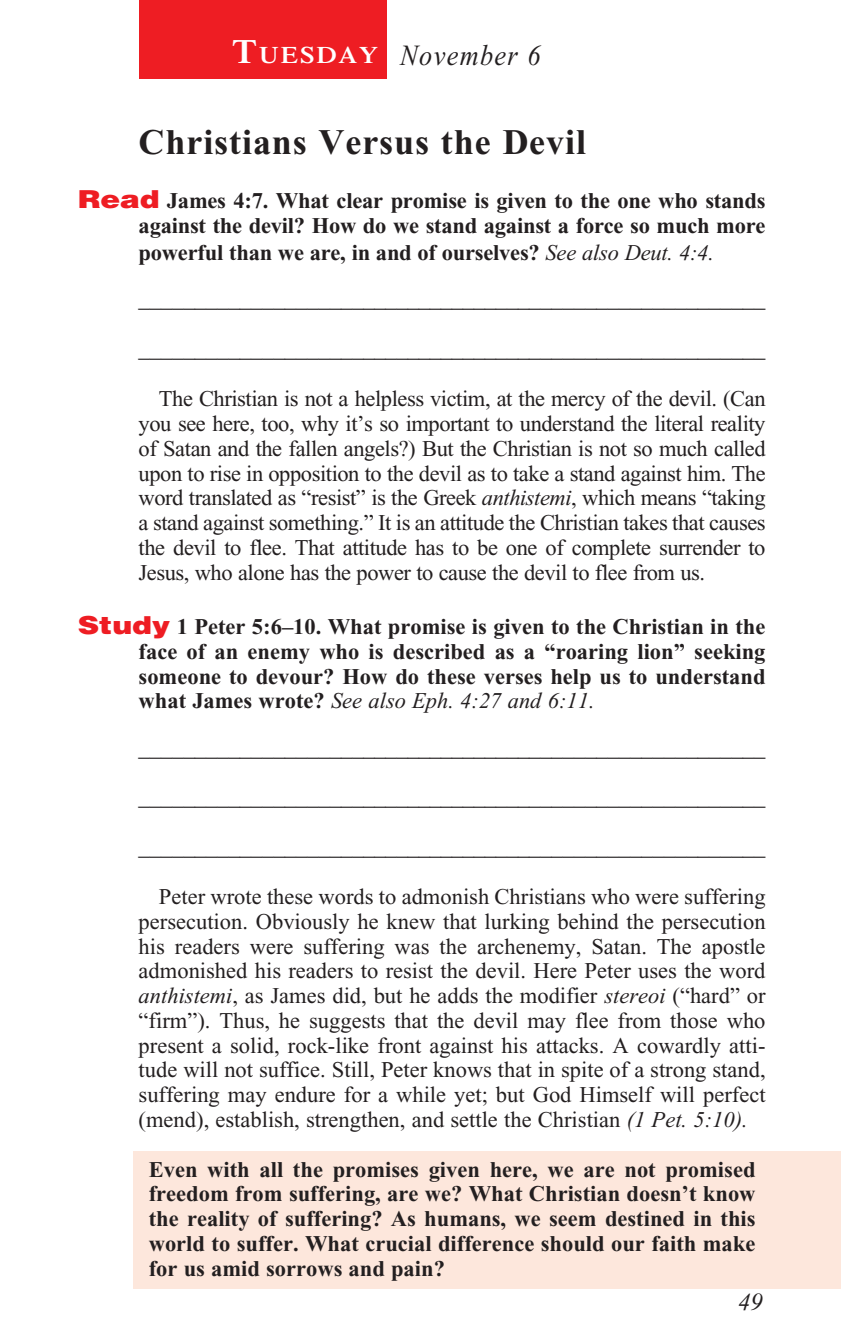
<style>
.page{position:relative;width:841px;height:1337px;background:#fff}
.page>*{position:absolute;margin:0;border:0;box-sizing:border-box;transform-origin:0 0}
._01-Daily_head{font:700 36px "Times New Roman";letter-spacing:.025em;color:#231f20}
._00-Month-Day{font:italic 29.25px "Times New Roman";letter-spacing:.05em;color:#231f20;scale:.9 1}
.t1{font:italic 24.75px "Times New Roman";color:#231f20}
.t2{font:600 23.62px "Times";letter-spacing:.07em;color:#fff;scale:1.1 1}
._4-Body_Copy{font:22.5px/24.8px "Times New Roman";letter-spacing:-.01em;color:#231f20;text-align:justify}
._6-question{font:700 22.5px/24.8px "Times New Roman";letter-spacing:-.01em;color:#231f20;text-align:right}
.x-screened_box-text{font:700 22.5px/24.8px "Times New Roman";color:#231f20;text-align:justify}
.s1{font-size:33.75px}
.s2{font-family:"Helvetica";font-weight:900;font-size:24.75px;color:#ee1d23}
.s3{font-weight:400;font-style:italic}
.s4{font-style:italic}
</style>
<div class="page">
<div style="left:134px;top:1151px;width:706px;height:137px;background:#fde7dc"></div>
<div style="left:140px;top:0;width:247px;height:78px;background:#ee1d23"></div>
<p class="t2" style="left:232px;top:41px;width:134px"><span class="s1">T</span>UESDAY</p>
<p class="_00-Month-Day" style="left:400px;top:40px;width:158px">November 6</p>
<p class="_01-Daily_head" style="left:139px;top:122px;width:449px">Christians Versus the Devil</p>
<p class="_6-question" style="left:78px;top:188px;width:689px"><span class="s2">Read</span> James 4:7. What clear promise is given to the one who stands against the devil? How do we stand against a force so much more</p>
<p class="_6-question" style="left:139px;top:240px;width:576px">powerful than we are, in and of ourselves? <span class="s3">See also Deut. 4:4.</span></p>
<p class="_4-Body_Copy" style="left:139px;top:287px;width:628px">________________________________________________________</p>
<p class="_4-Body_Copy" style="left:139px;top:337px;width:628px">________________________________________________________</p>
<p class="_4-Body_Copy" style="left:139px;top:386px;width:628px;text-indent:20px">The Christian is not a helpless victim, at the mercy of the devil. (Can you see here, too, why it’s so important to understand the literal reality of Satan and the fallen angels?) But the Christian is not so much called upon to rise in opposition to the devil as to take a stand against him. The word translated as “resist” is the Greek <span class="s4">anthistemi</span>, which means “taking a stand against something.” It is an attitude the Christian takes that causes the devil to flee. That attitude has to be one of complete surrender to Jesus, who alone has the power to cause the devil to flee from us.</p>
<p class="_6-question" style="left:139px;top:614px;width:628px;text-align:justify;text-indent:-61px"><span class="s2">Study</span> 1 Peter 5:6–10. What promise is given to the Christian in the face of an enemy who is described as a “roaring lion” seeking someone to devour? How do these verses help us to understand what James wrote? <span class="s3">See also Eph. 4:27 and 6:11.</span></p>
<p class="_4-Body_Copy" style="left:139px;top:736px;width:628px">________________________________________________________</p>
<p class="_4-Body_Copy" style="left:139px;top:785px;width:628px">________________________________________________________</p>
<p class="_4-Body_Copy" style="left:139px;top:835px;width:628px">________________________________________________________</p>
<p class="_4-Body_Copy" style="left:139px;top:884px;width:628px;text-indent:20px">Peter wrote these words to admonish Christians who were suffering persecution. Obviously he knew that lurking behind the persecution his readers were suffering was the archenemy, Satan. The apostle admonished his readers to resist the devil. Here Peter uses the word <span class="s4">anthistemi</span>, as James did, but he adds the modifier <span class="s4">stereoi</span> (“hard” or “firm”). Thus, he suggests that the devil may flee from those who present a solid, rock-like front against his attacks. A cowardly atti&shy;tude will not suffice. Still, Peter knows that in spite of a strong stand, suffering may endure for a while yet; but God Himself will perfect (mend), establish, strengthen, and settle the Christian <span class="s4">(1 Pet. 5:10).</span></p>
<p class="x-screened_box-text" style="left:149px;top:1156px;width:608px">Even with all the promises given here, we are not promised freedom from suffering, are we? What Christian doesn’t know the reality of suffering? As humans, we seem destined in this world to suffer. What crucial difference should our faith make for us amid sorrows and pain?</p>
<p class="t1" style="left:738px;top:1288px;width:26px">49</p>
</div>
